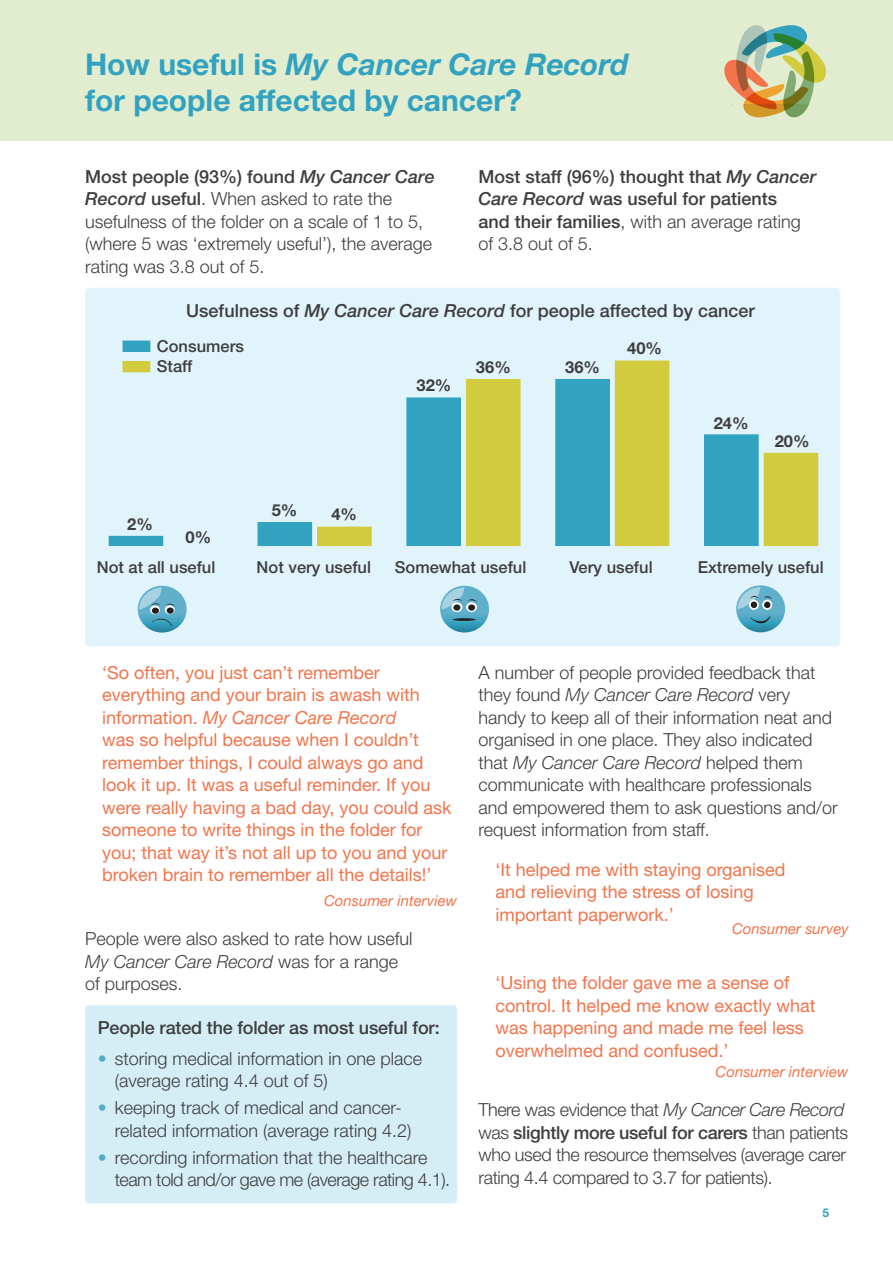
<style>
.page{position:relative;width:893px;height:1263px;background:#fff}
.page>*{position:absolute;margin:0;border:0;box-sizing:border-box;transform-origin:0 0}
.t1{font:700 30px/36px "Helvetica Neue LT Std";color:#32a2c1}
.t2{font:300 18px/22.5px "Helvetica Neue LT Std";color:#3e3e3f}
.t3{font:18px/22.5px "Helvetica Neue LT Std";color:#f3744b}
.t4{font:500 18px/22.5px "Helvetica Neue LT Std";color:#3e3e3f}
.t5{font:300 18px/22.5px "Helvetica Neue LT Std";letter-spacing:-.02em;color:#3e3e3f}
.t6{font:500 16.5px/20px "Helvetica Neue LT Std";color:#3e3e3f}
.t7{font:700 16.5px "Helvetica Neue LT Std";color:#3e3e3f}
.t8{font:italic 15px "Helvetica Neue LT Std";color:#f3744b}
.t9{font:700 12px "Helvetica Neue LT Std";color:#32a2c1}
.s1{font-style:italic}
.s2{font-weight:500}
.s3{font-weight:500;font-style:italic}
.s4{font-weight:300}
.s5{color:#59a9c4}
</style>
<div class="page">
<div style="left:85px;top:1005px;width:372px;height:198px;background:#d5eef5;border-radius:4px"></div>
<div style="left:0;top:0;width:893px;height:140px;background:#e2ecce"></div>
<div style="left:85px;top:288px;width:755px;height:358px;background:#e1f4fc;border-radius:4px"></div>
<div style="left:318px;top:527px;width:53px;height:18px;background:#d3cb3e"></div>
<div style="left:317px;top:527px;width:55px;height:19px;border:1px solid #d3cb3e"></div>
<div style="left:466px;top:379px;width:54px;height:166px;background:#d3cb3e"></div>
<div style="left:615px;top:361px;width:54px;height:184px;background:#d3cb3e"></div>
<div style="left:764px;top:453px;width:54px;height:92px;background:#d3cb3e"></div>
<div style="left:109px;top:536px;width:54px;height:9px;background:#32a2c1"></div>
<div style="left:109px;top:536px;width:54px;height:10px;border:1px solid #32a2c1"></div>
<div style="left:258px;top:522px;width:54px;height:23px;background:#32a2c1"></div>
<div style="left:258px;top:522px;width:54px;height:24px;border:1px solid #32a2c1"></div>
<div style="left:407px;top:398px;width:53px;height:147px;background:#32a2c1"></div>
<div style="left:406px;top:398px;width:55px;height:148px;border:1px solid #32a2c1"></div>
<div style="left:556px;top:379px;width:53px;height:166px;background:#32a2c1"></div>
<div style="left:555px;top:379px;width:55px;height:167px;border:1px solid #32a2c1"></div>
<div style="left:705px;top:435px;width:53px;height:110px;background:#32a2c1"></div>
<div style="left:704px;top:434px;width:55px;height:112px;border:1px solid #32a2c1"></div>
<div style="left:123px;top:362px;width:27px;height:10px;background:#d3cb3e"></div>
<div style="left:123px;top:361px;width:27px;height:11px;border:1px solid #d3cb3e"></div>
<div style="left:123px;top:341px;width:27px;height:10px;background:#32a2c1"></div>
<div style="left:123px;top:341px;width:27px;height:11px;border:1px solid #32a2c1"></div>
<svg style="left:138px;top:586px;width:49px;height:47px"></svg>
<svg style="left:440px;top:586px;width:49px;height:46px"></svg>
<hr style="left:453px;top:618px;width:23px;height:3px;background:#231f20;border-radius:50%">
<svg style="left:736px;top:585px;width:49px;height:47px"></svg>
<svg style="left:724px;top:25px;width:102px;height:92px"></svg>
<h1 class="t1" style="left:85px;top:45px;width:545px">How useful is <span class="s1">My Cancer Care Record </span>for people affected by cancer?</h1>
<p class="t2" style="left:85px;top:165px;width:351px"><span class="s2">Most people (93%) found</span> <span class="s3">My Cancer Care Record</span> <span class="s2">useful</span>. When asked to rate the usefulness of the folder on a scale of 1 to 5, (where 5 was ‘extremely useful’), the average rating was 3.8 out of 5.</p>
<p class="t4" style="left:478px;top:165px;width:340px">Most staff (96%) thought that <span class="s1">My Cancer<br>Care Record</span> was useful for patients<br>and their families<span class="s4">, with an average rating of 3.8 out of 5.</span></p>
<p class="t4" style="left:186px;top:299px;width:570px">Usefulness of <span class="s1">My Cancer Care Record</span> for people affected by cancer</p>
<p class="t6" style="left:157px;top:336px;width:89px">Consumers<br>Staff</p>
<p class="t7" style="left:127px;top:514px;width:27px">2%</p>
<p class="t7" style="left:185px;top:527px;width:27px">0%</p>
<p class="t7" style="left:272px;top:500px;width:27px">5%</p>
<p class="t7" style="left:331px;top:504px;width:27px">4%</p>
<p class="t7" style="left:416px;top:375px;width:36px">32%</p>
<p class="t7" style="left:476px;top:357px;width:36px">36%</p>
<p class="t7" style="left:565px;top:357px;width:36px">36%</p>
<p class="t7" style="left:627px;top:338px;width:36px">40%</p>
<p class="t7" style="left:714px;top:412px;width:36px">24%</p>
<p class="t7" style="left:775px;top:431px;width:36px">20%</p>
<p class="t6" style="left:97px;top:557px;width:120px">Not at all useful</p>
<p class="t6" style="left:257px;top:557px;width:116px">Not very useful</p>
<p class="t6" style="left:395px;top:557px;width:133px">Somewhat useful</p>
<p class="t6" style="left:569px;top:557px;width:85px">Very useful</p>
<p class="t6" style="left:698px;top:557px;width:127px">Extremely useful</p>
<p class="t3" style="left:102px;top:661px;width:351px">‘So often, you just can’t remember everything and your brain is awash with information. <span class="s1">My Cancer Care Record<br></span>was so helpful because when I couldn’t remember things, I could always go and look it up. It was a useful reminder. If you were really having a bad day, you could ask someone to write things in the folder for you; that way it’s not all up to you and your broken brain to remember all the details!’</p>
<p class="t8" style="left:324px;top:891px;width:135px">Consumer interview</p>
<p class="t2" style="left:85px;top:927px;width:329px">People were also asked to rate how useful<br><span class="s1">My Cancer Care Record</span> was for a range of purposes.</p>
<p class="t4" style="left:98px;top:1016px;width:343px">People rated the folder as most useful for:</p>
<p class="t2" style="left:115px;top:1047px;width:309px;text-indent:-17px"><span class="s5">•</span> storing medical information in one place (average rating 4.4 out of 5)</p>
<p class="t2" style="left:115px;top:1096px;width:298px;text-indent:-17px"><span class="s5">•</span> keeping track of medical and cancer&shy;related information (average rating 4.2)</p>
<p class="t2" style="left:115px;top:1145px;width:337px;text-indent:-17px"><span class="s5">•</span> recording information that the healthcare team told and/or gave me (average rating 4.1).</p>
<p class="t2" style="left:478px;top:661px;width:361px">A number of people provided feedback that they found <span class="s1">My Cancer Care Record</span> very handy to keep all of their information neat and organised in one place. They also indicated that <span class="s1">My Cancer Care Record</span> helped them communicate with healthcare professionals and empowered them to ask questions and/or request information from staff.</p>
<p class="t3" style="left:495px;top:858px;width:292px">‘It helped me with staying organised and relieving the stress of losing important paperwork.’</p>
<p class="t8" style="left:732px;top:919px;width:118px">Consumer survey</p>
<p class="t3" style="left:495px;top:971px;width:322px">‘Using the folder gave me a sense of control. It helped me know exactly what was happening and made me feel less overwhelmed and confused.’</p>
<p class="t8" style="left:716px;top:1062px;width:135px">Consumer interview</p>
<p class="t5" style="left:478px;top:1098px;width:371px">There was evidence that <span class="s1">My Cancer Care Record </span>was <span class="s2">slightly more useful for carers</span> than patients who used the resource themselves (average carer rating 4.4 compared to 3.7 for patients).</p>
<p class="t9" style="left:822px;top:1205px;width:8px">5</p>
</div>
